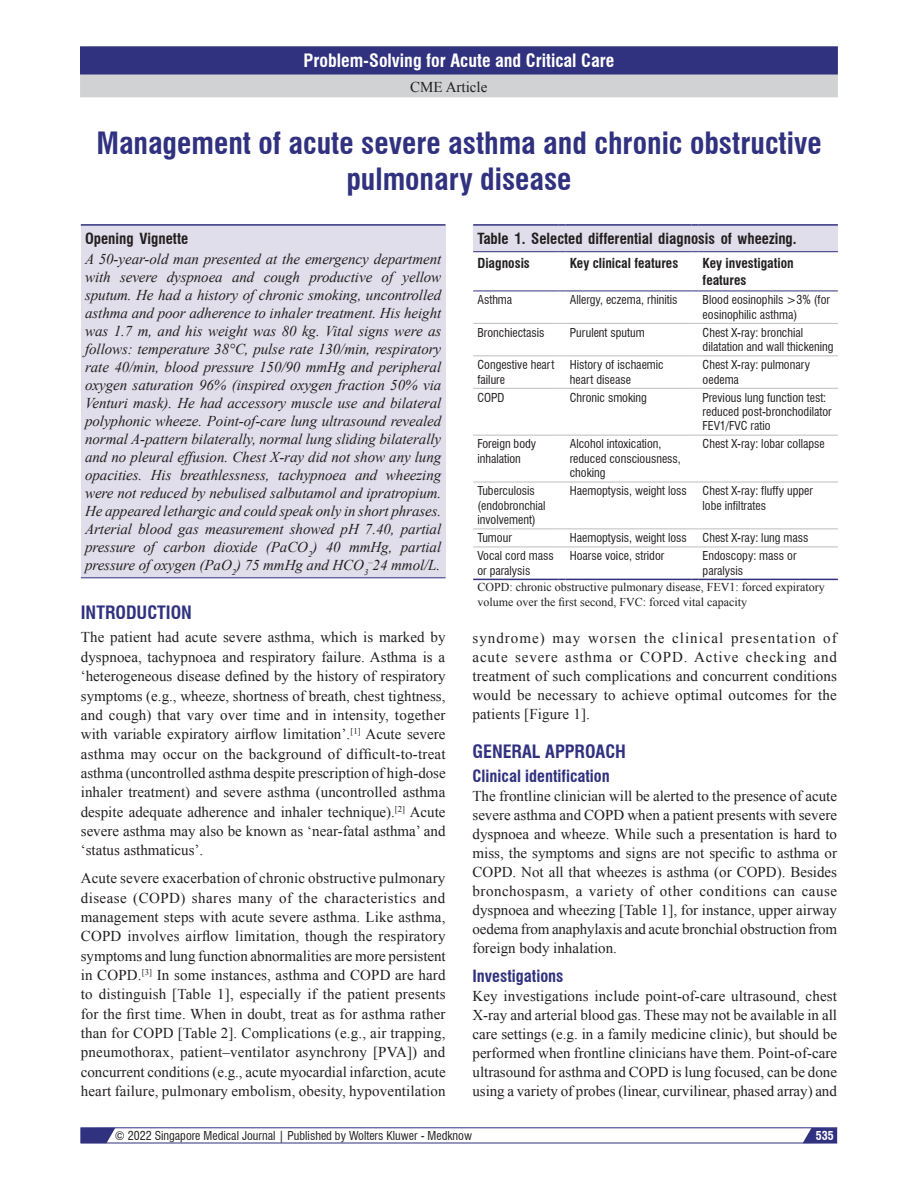
<style>
.page{position:relative;width:918px;height:1188px;background:#fff}
.page>*{position:absolute;margin:0;border:0;box-sizing:border-box;transform-origin:0 0}
.AT{font:700 condensed 30px/36px "Swiss 721 BT";color:#30317f;text-align:center}
.AH{font:700 condensed 18px "Swiss 721 BT";color:#fff}
.t1{font:700 condensed 18px "Swiss 721 BT";color:#30317f}
.t2{font:700 condensed 16.5px "Swiss 721 BT";color:#30317f}
.TX{font:15px/19.4px "Times New Roman";color:#231f20;text-align:justify}
.TBL{font:italic 15px/18px "Times New Roman";letter-spacing:-.005em;color:#231f20;text-align:justify}
.TT{font:700 condensed 15px "Swiss 721 BT";color:#231f20}
.TCH{font:700 condensed 13.5px/16.2px "Swiss 721 BT";color:#231f20}
.TB{font:condensed 12px/14.4px "Swiss 721 BT";color:#231f20}
.TFN{font:12px/14.4px "Times New Roman";color:#231f20}
.TBL-2{font:condensed 12px/14.4px "Swiss 721 BT";color:#231f20}
.t3{font:700 condensed 12px "Swiss 721 BT";color:#fff}
</style>
<div class="page">
<svg style="left:81px;top:1127px;width:757px;height:16px"></svg>
<div style="left:80px;top:46px;width:758px;height:51px;background:#d1d2d4"></div>
<div style="left:81px;top:47px;width:756px;height:27px;background:#30317f"></div>
<div style="left:80px;top:46px;width:758px;height:29px;border:2px solid #30317f"></div>
<div style="left:81px;top:225px;width:365px;height:353px;background:#e1deeb"></div>
<hr style="left:81px;top:224px;width:365px;height:2px;background:#30317f">
<hr style="left:81px;top:577px;width:365px;height:1px;background:#30317f">
<div style="left:473px;top:225px;width:365px;height:27px;background:#e1deeb"></div>
<hr style="left:473px;top:323px;width:86px;height:1px;background:#bcbdc0">
<hr style="left:566px;top:323px;width:126px;height:1px;background:#bcbdc0">
<hr style="left:698px;top:323px;width:140px;height:1px;background:#bcbdc0">
<hr style="left:473px;top:355px;width:86px;height:1px;background:#bcbdc0">
<hr style="left:566px;top:355px;width:126px;height:1px;background:#bcbdc0">
<hr style="left:698px;top:355px;width:140px;height:1px;background:#bcbdc0">
<hr style="left:473px;top:388px;width:86px;height:1px;background:#bcbdc0">
<hr style="left:566px;top:388px;width:126px;height:1px;background:#bcbdc0">
<hr style="left:698px;top:388px;width:140px;height:1px;background:#bcbdc0">
<hr style="left:473px;top:435px;width:86px;height:1px;background:#bcbdc0">
<hr style="left:566px;top:435px;width:126px;height:1px;background:#bcbdc0">
<hr style="left:698px;top:435px;width:140px;height:1px;background:#bcbdc0">
<hr style="left:473px;top:482px;width:86px;height:1px;background:#bcbdc0">
<hr style="left:566px;top:482px;width:126px;height:1px;background:#bcbdc0">
<hr style="left:698px;top:482px;width:140px;height:1px;background:#bcbdc0">
<hr style="left:473px;top:528px;width:86px;height:1px;background:#bcbdc0">
<hr style="left:566px;top:528px;width:126px;height:1px;background:#bcbdc0">
<hr style="left:698px;top:528px;width:140px;height:1px;background:#bcbdc0">
<hr style="left:473px;top:579px;width:86px;height:1px;background:#30317f">
<hr style="left:566px;top:579px;width:126px;height:1px;background:#30317f">
<hr style="left:698px;top:579px;width:140px;height:1px;background:#30317f">
<hr style="left:473px;top:547px;width:86px;height:1px;background:#bcbdc0">
<hr style="left:566px;top:547px;width:126px;height:1px;background:#bcbdc0">
<hr style="left:698px;top:547px;width:140px;height:1px;background:#bcbdc0">
<hr style="left:473px;top:291px;width:86px;height:1px;background:#30317f">
<hr style="left:566px;top:291px;width:126px;height:1px;background:#30317f">
<hr style="left:698px;top:291px;width:140px;height:1px;background:#30317f">
<hr style="left:473px;top:224px;width:86px;height:2px;background:#30317f">
<svg style="left:559px;top:224px;width:7px;height:2px"></svg>
<hr style="left:566px;top:224px;width:126px;height:2px;background:#30317f">
<svg style="left:692px;top:224px;width:6px;height:2px"></svg>
<hr style="left:698px;top:224px;width:140px;height:2px;background:#30317f">
<hr style="left:473px;top:251px;width:86px;height:1px;background:#30317f">
<hr style="left:566px;top:251px;width:126px;height:1px;background:#30317f">
<hr style="left:698px;top:251px;width:140px;height:1px;background:#30317f">
<p class="AH" style="left:304px;top:50px;width:312px">Problem-Solving for Acute and Critical Care</p>
<p class="TX" style="left:410px;top:77px;width:79px">CME Article</p>
<p class="AT" style="left:96px;top:125px;width:727px">Management of acute severe asthma and chronic obstructive pulmonary disease</p>
<p class="TT" style="left:85px;top:230px;width:105px">Opening Vignette</p>
<p class="TBL" style="left:85px;top:250px;width:358px">A 50‑year‑old man presented at the emergency department with severe dyspnoea and cough productive of yellow sputum. He had a history of chronic smoking, uncontrolled asthma and poor adherence to inhaler treatment. His height was 1.7 m, and his weight was 80 kg. Vital signs were as follows: temperature 38°C, pulse rate 130/min, respiratory rate 40/min, blood pressure 150/90 mmHg and peripheral oxygen saturation 96% (inspired oxygen fraction 50% via Venturi mask). He had accessory muscle use and bilateral polyphonic wheeze. Point‑of‑care lung ultrasound revealed normal A‑pattern bilaterally, normal lung sliding bilaterally and no pleural effusion. Chest X‑ray did not show any lung opacities. His breathlessness, tachypnoea and wheezing were not reduced by nebulised salbutamol and ipratropium.<br>He appeared lethargic and could speak only in short phrases.<br>Arterial blood gas measurement showed pH 7.40, partial pressure of carbon dioxide (PaCO<sub>2</sub>) 40 mmHg, partial pressure of oxygen (PaO<sub>2</sub>) 75 mmHg and HCO<sub>3</sub><sup>–</sup>24 mmol/L.</p>
<h1 class="t1" style="left:81px;top:602px;width:113px">INTRODUCTION</h1>
<p class="TX" style="left:81px;top:627px;width:366px">The patient had acute severe asthma, which is marked by dyspnoea, tachypnoea and respiratory failure. Asthma is a ‘heterogeneous disease defined by the history of respiratory symptoms (e.g., wheeze, shortness of breath, chest tightness, and cough) that vary over time and in intensity, together with variable expiratory airflow limitation’.<sup>[1]</sup> Acute severe asthma may occur on the background of difficult‑to‑treat asthma (uncontrolled asthma despite prescription of high‑dose inhaler treatment) and severe asthma (uncontrolled asthma despite adequate adherence and inhaler technique).<sup>[2]</sup> Acute severe asthma may also be known as ‘near‑fatal asthma’ and ‘status asthmaticus’.</p>
<p class="TX" style="left:81px;top:868px;width:366px">Acute severe exacerbation of chronic obstructive pulmonary disease (COPD) shares many of the characteristics and management steps with acute severe asthma. Like asthma, COPD involves airflow limitation, though the respiratory symptoms and lung function abnormalities are more persistent in COPD.<sup>[3]</sup> In some instances, asthma and COPD are hard to distinguish [Table 1], especially if the patient presents for the first time. When in doubt, treat as for asthma rather than for COPD [Table 2]. Complications (e.g., air trapping, pneumothorax, patient–ventilator asynchrony [PVA]) and concurrent conditions (e.g., acute myocardial infarction, acute heart failure, pulmonary embolism, obesity, hypoventilation</p>
<p class="TT" style="left:477px;top:230px;width:321px">Table 1. Selected differential diagnosis of wheezing.</p>
<p class="TCH" style="left:477px;top:255px;width:54px">Diagnosis</p>
<p class="TCH" style="left:570px;top:255px;width:110px">Key clinical features</p>
<p class="TCH" style="left:703px;top:255px;width:93px">Key investigation features</p>
<p class="TB" style="left:477px;top:293px;width:36px">Asthma</p>
<p class="TB" style="left:570px;top:293px;width:109px">Allergy, eczema, rhinitis</p>
<p class="TB" style="left:703px;top:293px;width:129px">Blood eosinophils &gt;3% (for eosinophilic asthma)</p>
<p class="TB" style="left:477px;top:325px;width:69px">Bronchiectasis</p>
<p class="TB" style="left:570px;top:325px;width:77px">Purulent sputum</p>
<p class="TB" style="left:703px;top:325px;width:132px">Chest X‑ray: bronchial dilatation and wall thickening</p>
<p class="TB" style="left:477px;top:358px;width:78px">Congestive heart failure</p>
<p class="TB" style="left:570px;top:358px;width:96px">History of ischaemic heart disease</p>
<p class="TB" style="left:703px;top:358px;width:109px">Chest X‑ray: pulmonary oedema</p>
<p class="TB" style="left:477px;top:390px;width:29px">COPD</p>
<p class="TB" style="left:570px;top:390px;width:79px">Chronic smoking</p>
<p class="TB" style="left:703px;top:390px;width:131px">Previous lung function test: reduced post‑bronchodilator<br>FEV1/FVC ratio</p>
<p class="TB" style="left:477px;top:437px;width:60px">Foreign body inhalation</p>
<p class="TB" style="left:570px;top:437px;width:113px">Alcohol intoxication, reduced consciousness, choking</p>
<p class="TB" style="left:703px;top:437px;width:124px">Chest X‑ray: lobar collapse</p>
<p class="TB" style="left:477px;top:484px;width:70px">Tuberculosis (endobronchial involvement)</p>
<p class="TB" style="left:570px;top:484px;width:119px">Haemoptysis, weight loss</p>
<p class="TB" style="left:703px;top:484px;width:112px">Chest X‑ray: fluffy upper lobe infiltrates</p>
<p class="TB" style="left:477px;top:531px;width:36px">Tumour</p>
<p class="TB" style="left:570px;top:531px;width:119px">Haemoptysis, weight loss</p>
<p class="TB" style="left:703px;top:531px;width:107px">Chest X‑ray: lung mass</p>
<p class="TBL-2" style="left:477px;top:549px;width:78px">Vocal cord mass or paralysis</p>
<p class="TBL-2" style="left:570px;top:549px;width:96px">Hoarse voice, stridor</p>
<p class="TBL-2" style="left:703px;top:549px;width:95px">Endoscopy: mass or paralysis</p>
<p class="TFN" style="left:477px;top:580px;width:349px">COPD: chronic obstructive pulmonary disease, FEV1: forced expiratory volume over the first second, FVC: forced vital capacity</p>
<p class="TX" style="left:472px;top:628px;width:366px">syndrome) may worsen the clinical presentation of acute severe asthma or COPD. Active checking and treatment of such complications and concurrent conditions would be necessary to achieve optimal outcomes for the patients [Figure 1].</p>
<h1 class="t1" style="left:472px;top:741px;width:155px">GENERAL APPROACH</h1>
<h2 class="t2" style="left:472px;top:766px;width:139px">Clinical identification</h2>
<p class="TX" style="left:472px;top:786px;width:366px">The frontline clinician will be alerted to the presence of acute severe asthma and COPD when a patient presents with severe dyspnoea and wheeze. While such a presentation is hard to miss, the symptoms and signs are not specific to asthma or COPD. Not all that wheezes is asthma (or COPD). Besides bronchospasm, a variety of other conditions can cause dyspnoea and wheezing [Table 1], for instance, upper airway oedema from anaphylaxis and acute bronchial obstruction from foreign body inhalation.</p>
<h2 class="t2" style="left:472px;top:966px;width:92px">Investigations</h2>
<p class="TX" style="left:472px;top:986px;width:366px">Key investigations include point‑of‑care ultrasound, chest X‑ray and arterial blood gas. These may not be available in all care settings (e.g. in a family medicine clinic), but should be performed when frontline clinicians have them. Point‑of‑care ultrasound for asthma and COPD is lung focused, can be done using a variety of probes (linear, curvilinear, phased array) and</p>
<p class="TB" style="left:115px;top:1129px;width:359px">© 2022 Singapore Medical Journal | Published by Wolters Kluwer - Medknow</p>
<p class="t3" style="left:816px;top:1129px;width:19px">535</p>
</div>
